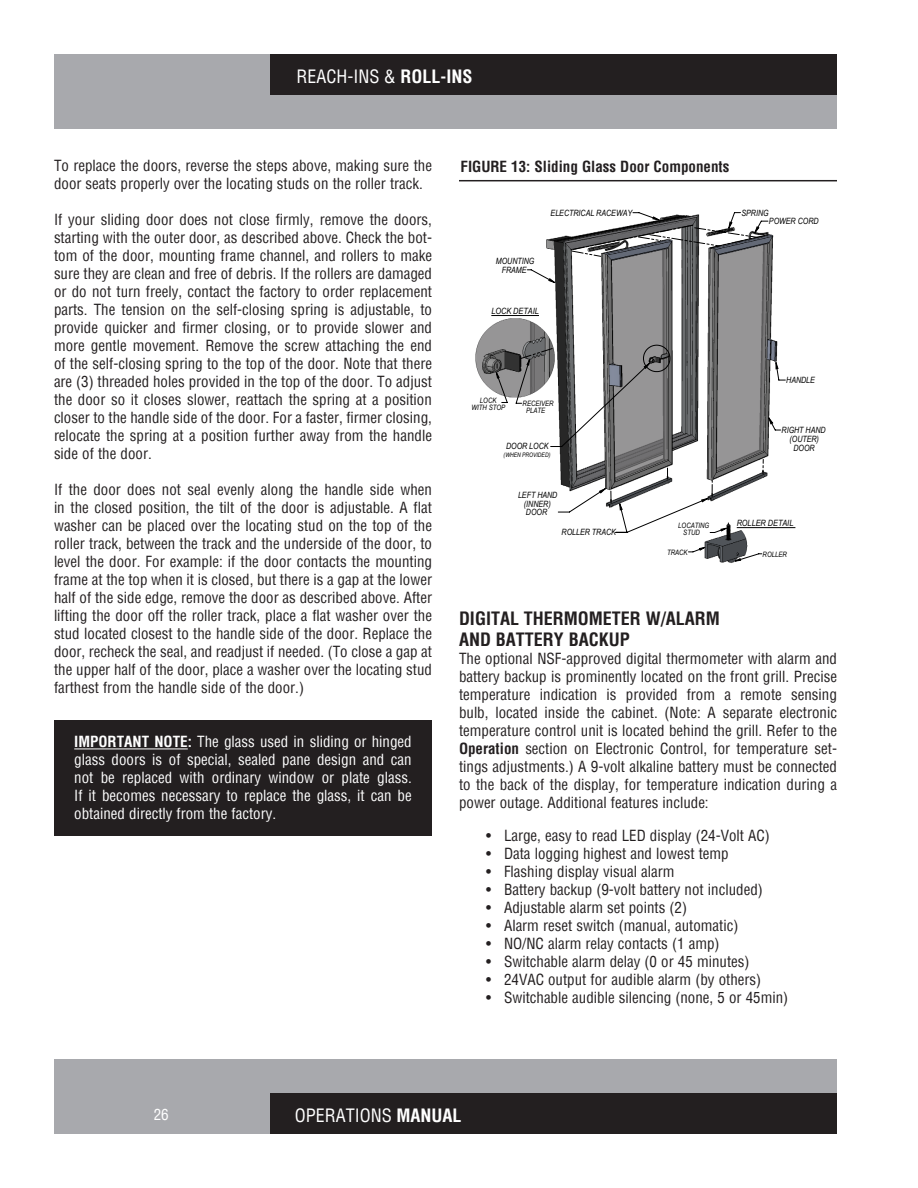
<style>
.page{position:relative;width:918px;height:1188px;background:#fff}
.page>*{position:absolute;margin:0;border:0;box-sizing:border-box;transform-origin:0 0}
.t1{font:700 condensed 18px "Helvetica";color:#231f20}
.t2{font:condensed 18px "Helvetica";color:#fff}
.t3{font:condensed 15px/18px "Helvetica";color:#231f20;text-align:justify}
.t4{font:condensed 15px/18px "Helvetica";color:#fff;text-align:justify}
.t5{font:700 condensed 15px "Helvetica";color:#231f20}
.t6{font:700 14.85px "Century Gothic";color:#000}
.t7{font:italic 8.7px/8.7px "Arial Narrow";color:#000;text-align:center}
.t8{font:italic 7.35px/7.4px "Arial Narrow";color:#000;text-align:center}
.t9{font:italic 6.15px "Arial Narrow";color:#000}
.s1{font-weight:700}
</style>
<div class="page">
<div style="left:54px;top:54px;width:783px;height:74px;background:#a8a9ad"></div>
<div style="left:54px;top:1060px;width:783px;height:74px;background:#a8a9ad"></div>
<div style="left:270px;top:1094px;width:567px;height:40px;background:#231f20"></div>
<div style="left:270px;top:54px;width:567px;height:40px;background:#231f20"></div>
<div style="left:54px;top:721px;width:378px;height:115px;background:#231f20"></div>
<hr style="left:74px;top:749px;width:114px;height:1px;background:#fff">
<hr style="left:459px;top:180px;width:378px;height:1px;background:#231f20">
<img style="left:475px;top:318px;width:321px;height:245px">
<hr style="left:737px;top:527px;width:58px;height:1px;background:#000">
<hr style="left:491px;top:315px;width:48px;height:1px;background:#000">
<svg style="left:527px;top:212px;width:259px;height:300px"></svg>
<svg style="left:496px;top:360px;width:245px;height:201px"></svg>
<svg style="left:549px;top:217px;width:229px;height:276px"></svg>
<svg style="left:571px;top:225px;width:198px;height:32px"></svg>
<svg style="left:762px;top:459px;width:2px;height:13px"></svg>
<svg style="left:643px;top:345px;width:27px;height:27px"></svg>
<svg style="left:610px;top:468px;width:103px;height:65px"></svg>
<svg style="left:520px;top:348px;width:33px;height:23px"></svg>
<p class="t2" style="left:296px;top:64px;width:178px">REACH-INS &amp; <span class="s1">ROLL-INS</span></p>
<p class="t3" style="left:54px;top:157px;width:380px">To replace the doors, reverse the steps above, making sure the door seats properly over the locating studs on the roller track.</p>
<p class="t3" style="left:54px;top:211px;width:380px">If your sliding door does not close firmly, remove the doors, starting with the outer door, as described above. Check the bot&shy;tom of the door, mounting frame channel, and rollers to make sure they are clean and free of debris. If the rollers are damaged or do not turn freely, contact the factory to order replacement parts. The tension on the self-closing spring is adjustable, to provide quicker and firmer closing, or to provide slower and more gentle movement. Remove the screw attaching the end of the self-closing spring to the top of the door. Note that there are (3) threaded holes provided in the top of the door. To adjust the door so it closes slower, reattach the spring at a position closer to the handle side of the door. For a faster, firmer closing, relocate the spring at a position further away from the handle side of the door.</p>
<p class="t3" style="left:54px;top:481px;width:380px">If the door does not seal evenly along the handle side when in the closed position, the tilt of the door is adjustable. A flat washer can be placed over the locating stud on the top of the roller track, between the track and the underside of the door, to level the door. For example: if the door contacts the mounting frame at the top when it is closed, but there is a gap at the lower half of the side edge, remove the door as described above. After lifting the door off the roller track, place a flat washer over the stud located closest to the handle side of the door. Replace the door, recheck the seal, and readjust if needed. (To close a gap at the upper half of the door, place a washer over the locating stud farthest from the handle side of the door.)</p>
<p class="t4" style="left:74px;top:733px;width:339px"><span class="s1">IMPORTANT NOTE:</span> The glass used in sliding or hinged glass doors is of special, sealed pane design and can not be replaced with ordinary window or plate glass.<br>If it becomes necessary to replace the glass, it can be obtained directly from the factory.</p>
<p class="t6" style="left:522px;top:150px;width:230px">SLIDING GLASS DOOR COMPONENTS</p>
<p class="t5" style="left:460px;top:157px;width:270px">FIGURE 13: Sliding Glass Door Components</p>
<p class="t7" style="left:551px;top:208px;width:83px">ELECTRICAL RACEWAY</p>
<p class="t7" style="left:496px;top:257px;width:40px">MOUNTING<br>FRAME</p>
<p class="t7" style="left:491px;top:306px;width:49px">LOCK DETAIL</p>
<p class="t8" style="left:471px;top:397px;width:35px">LOCK<br>WITH STOP</p>
<p class="t8" style="left:526px;top:400px;width:29px;text-align:left;text-indent:-3px">RECEIVER<br>PLATE</p>
<p class="t7" style="left:506px;top:442px;width:44px">DOOR LOCK</p>
<p class="t9" style="left:504px;top:450px;width:48px">(WHEN PROVIDED)</p>
<p class="t7" style="left:518px;top:491px;width:41px">LEFT HAND (INNER)<br>DOOR</p>
<p class="t7" style="left:562px;top:527px;width:56px">ROLLER TRACK</p>
<p class="t7" style="left:742px;top:208px;width:29px">SPRING</p>
<p class="t7" style="left:769px;top:217px;width:51px">POWER CORD</p>
<p class="t8" style="left:678px;top:521px;width:33px">LOCATING<br>STUD</p>
<p class="t8" style="left:667px;top:548px;width:22px">TRACK</p>
<p class="t7" style="left:786px;top:375px;width:30px">HANDLE</p>
<p class="t7" style="left:782px;top:426px;width:46px">RIGHT HAND (OUTER)<br>DOOR</p>
<p class="t7" style="left:737px;top:518px;width:58px">ROLLER DETAIL</p>
<p class="t8" style="left:763px;top:550px;width:26px">ROLLER</p>
<p class="t1" style="left:459px;top:606px;width:262px">DIGITAL THERMOMETER W/ALARM</p>
<p class="t1" style="left:459px;top:628px;width:172px">AND BATTERY BACKUP</p>
<p class="t3" style="left:459px;top:650px;width:380px">The optional NSF-approved digital thermometer with alarm and battery backup is prominently located on the front grill. Precise temperature indication is provided from a remote sensing bulb, located inside the cabinet. (Note: A separate electronic temperature control unit is located behind the grill. Refer to the <span class="s1">Operation</span> section on Electronic Control, for temperature set&shy;tings adjustments.) A 9-volt alkaline battery must be connected to the back of the display, for temperature indication during a power outage. Additional features include:</p>
<p class="t3" style="left:486px;top:827px;width:285px">• Large, easy to read LED display (24-Volt AC)</p>
<p class="t3" style="left:486px;top:845px;width:244px">• Data logging highest and lowest temp</p>
<p class="t3" style="left:486px;top:863px;width:190px">• Flashing display visual alarm</p>
<p class="t3" style="left:486px;top:881px;width:278px">• Battery backup (9-volt battery not included)</p>
<p class="t3" style="left:486px;top:899px;width:203px">• Adjustable alarm set points (2)</p>
<p class="t3" style="left:486px;top:917px;width:254px">• Alarm reset switch (manual, automatic)</p>
<p class="t3" style="left:486px;top:935px;width:235px">• NO/NC alarm relay contacts (1 amp)</p>
<p class="t3" style="left:486px;top:953px;width:265px">• Switchable alarm delay (0 or 45 minutes)</p>
<p class="t3" style="left:486px;top:971px;width:277px">• 24VAC output for audible alarm (by others)</p>
<p class="t3" style="left:486px;top:989px;width:304px">• Switchable audible silencing (none, 5 or 45min)</p>
<p class="t4" style="left:154px;top:1105px;width:16px">26</p>
<p class="t2" style="left:295px;top:1104px;width:168px">OPERATIONS <span class="s1">MANUAL</span></p>
</div>
